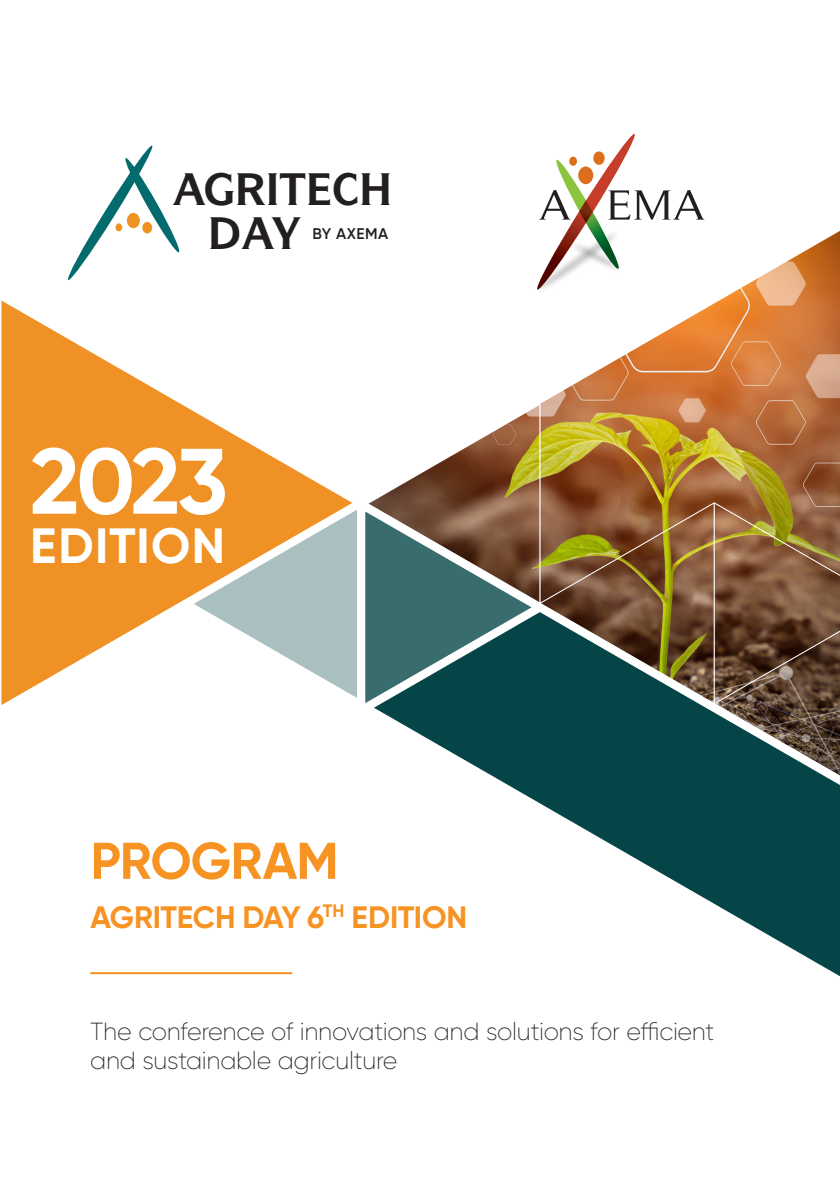
<style>
.page{position:relative;width:840px;height:1191px;background:#fff}
.page>*{position:absolute;margin:0;border:0;box-sizing:border-box;transform-origin:0 0}
.t1{font:700 92.8px "Gilroy";color:#fff}
.t2{font:700 51.6px "Gilroy";letter-spacing:-.015em;color:#f69323}
.t3{font:700 49.4px "Gilroy";letter-spacing:.025em;color:#fff}
.t4{font:700 31px "Gilroy";letter-spacing:-.01em;color:#f69323}
.t5{font:200 24.8px "Gilroy";letter-spacing:-.015em;color:#231f20}
.t6{font:600 15.4px "Gilroy";letter-spacing:.03em;color:#231f20}
</style>
<div class="page">
<svg style="left:491px;top:775px;width:348px;height:201px"></svg>
<svg style="left:352px;top:510px;width:5px;height:188px"></svg>
<svg style="left:1px;top:300px;width:351px;height:405px"></svg>
<img style="left:368px;top:231px;width:471px;height:544px">
<svg style="left:534px;top:134px;width:170px;height:157px"></svg>
<hr style="left:90px;top:972px;width:202px;height:2px;background:#f69323">
<svg style="left:68px;top:146px;width:322px;height:134px"></svg>
<p class="t1" style="left:30px;top:423px;width:199px">2023</p>
<p class="t3" style="left:30px;top:515px;width:196px">EDITION</p>
<p class="t6" style="left:312px;top:224px;width:77px">BY AXEMA</p>
<p class="t2" style="left:90px;top:828px;width:249px">PROGRAM</p>
<p class="t4" style="left:90px;top:897px;width:378px">AGRITECH DAY 6<sup>TH</sup> EDITION</p>
<p class="t5" style="left:90px;top:1016px;width:625px">The conference of innovations and solutions for efficient</p>
<p class="t5" style="left:90px;top:1045px;width:308px">and sustainable agriculture</p>
</div>
